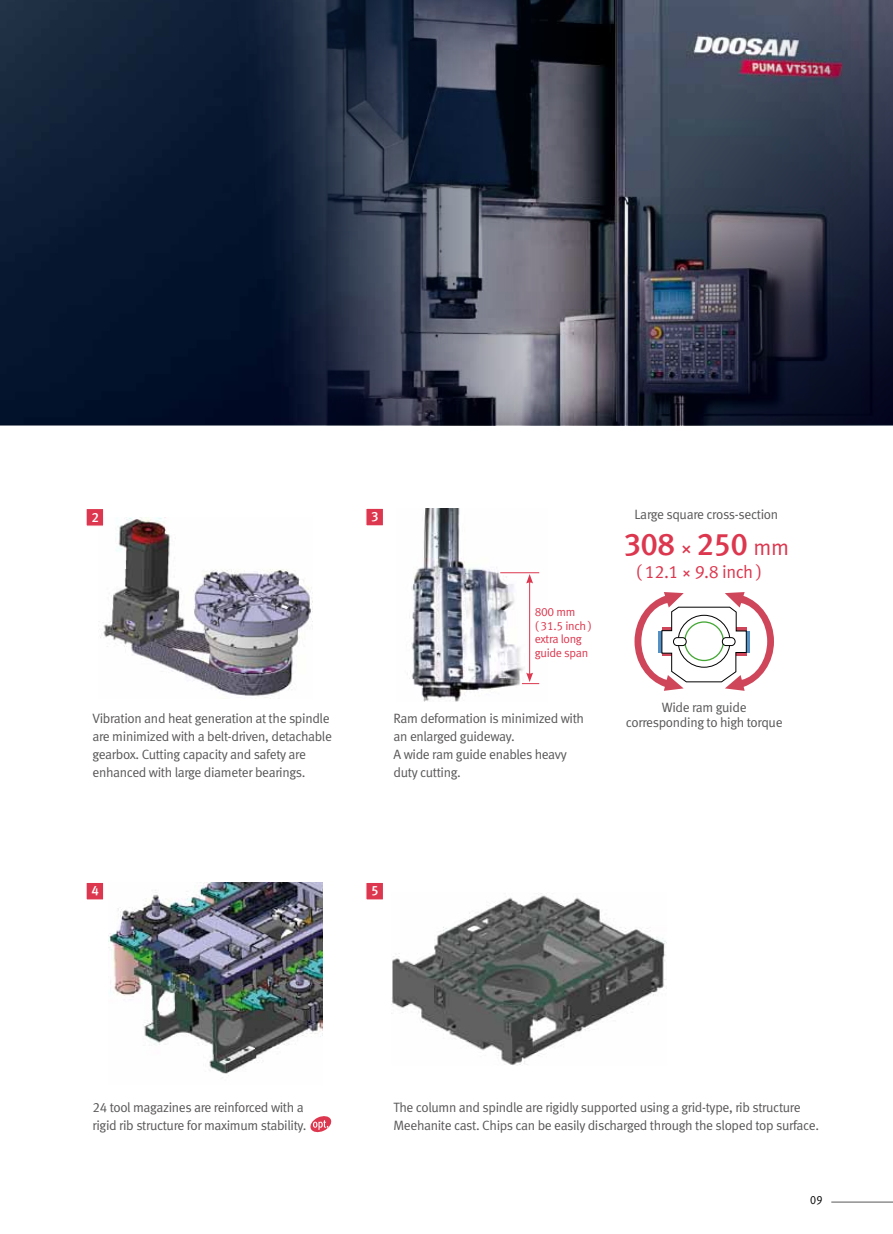
<style>
.page{position:relative;width:893px;height:1234px;background:#fff}
.page>*{position:absolute;margin:0;border:0;box-sizing:border-box;transform-origin:0 0}
.t1{font:31.5px "Meta Medium LF";letter-spacing:-.025em;color:#dc374e}
.t2{font:18px "Meta Normal LF";letter-spacing:-.025em;color:#dc374e}
.t3{font:13.5px/18px "Meta Normal LF";letter-spacing:-.025em;color:#595757}
.t4{font:13.5px "Meta Medium LF";color:#fff}
.t5{font:12px/13.5px "Meta Normal LF";letter-spacing:-.025em;color:#dc374e}
.t6{font:12px "Meta Normal LF";color:#000;scale:.9 1}
.s1{font-family:"Meta Normal LF";font-size:22.5px}
</style>
<div class="page">
<hr style="left:831px;top:1201px;width:62px;height:1px;background:#595757">
<svg style="left:0;top:0;width:186px;height:425px;background:#0a1a33"></svg>
<img style="left:409px;top:508px;width:131px;height:193px">
<hr style="left:500px;top:572px;width:39px;height:1px;background:#dc374e">
<hr style="left:529px;top:581px;width:1px;height:94px;background:#dc374e">
<svg style="left:526px;top:574px;width:7px;height:9px"></svg>
<svg style="left:522px;top:672px;width:17px;height:12px"></svg>
<img style="left:186px;top:0;width:707px;height:425px">
<div style="left:365px;top:507px;width:19px;height:19px;background:#dc374e;border:1px solid #fff"></div>
<img style="left:109px;top:882px;width:214px;height:194px">
<div style="left:86px;top:881px;width:18px;height:19px;background:#dc374e;border:1px solid #fff"></div>
<img style="left:391px;top:893px;width:275px;height:172px">
<div style="left:365px;top:881px;width:19px;height:19px;background:#dc374e;border:1px solid #fff"></div>
<img style="left:99px;top:517px;width:213px;height:181px">
<div style="left:86px;top:508px;width:18px;height:18px;background:#dc374e;border:1px solid #fff"></div>
<svg style="left:634px;top:592px;width:140px;height:98px"></svg>
<svg style="left:310px;top:1116px;width:22px;height:16px"></svg>
<p class="t4" style="left:91px;top:509px;width:9px">2</p>
<p class="t4" style="left:371px;top:508px;width:9px">3</p>
<p class="t5" style="left:535px;top:605px;width:59px">800 mm<br>( 31.5 inch ) extra long guide span</p>
<p class="t3" style="left:634px;top:505px;width:145px">Large square cross-section</p>
<h1 class="t1" style="left:624px;top:526px;width:167px">308 <span class="s1">×</span> 250 <span class="s1">mm</span></h1>
<h2 class="t2" style="left:636px;top:561px;width:128px">( 12.1 × 9.8 inch )</h2>
<p class="t3" style="left:92px;top:709px;width:241px">Vibration and heat generation at the spindle are minimized with a belt-driven, detachable gearbox. Cutting capacity and safety are enhanced with large diameter bearings.</p>
<p class="t3" style="left:626px;top:699px;width:158px;line-height:15px;text-align:center">Wide ram guide corresponding to high torque</p>
<p class="t3" style="left:394px;top:709px;width:192px">Ram deformation is minimized with an enlarged guideway.<br>A wide ram guide enables heavy duty cutting.</p>
<p class="t4" style="left:91px;top:882px;width:9px">4</p>
<p class="t4" style="left:371px;top:882px;width:9px">5</p>
<p class="t3" style="left:92px;top:1098px;width:216px">24 tool magazines are reinforced with a rigid rib structure for maximum stability.</p>
<p class="t3" style="left:394px;top:1098px;width:427px">The column and spindle are rigidly supported using a grid-type, rib structure<br>Meehanite cast. Chips can be easily discharged through the sloped top surface.</p>
<p class="t6" style="left:810px;top:1192px;width:15px">09</p>
</div>
